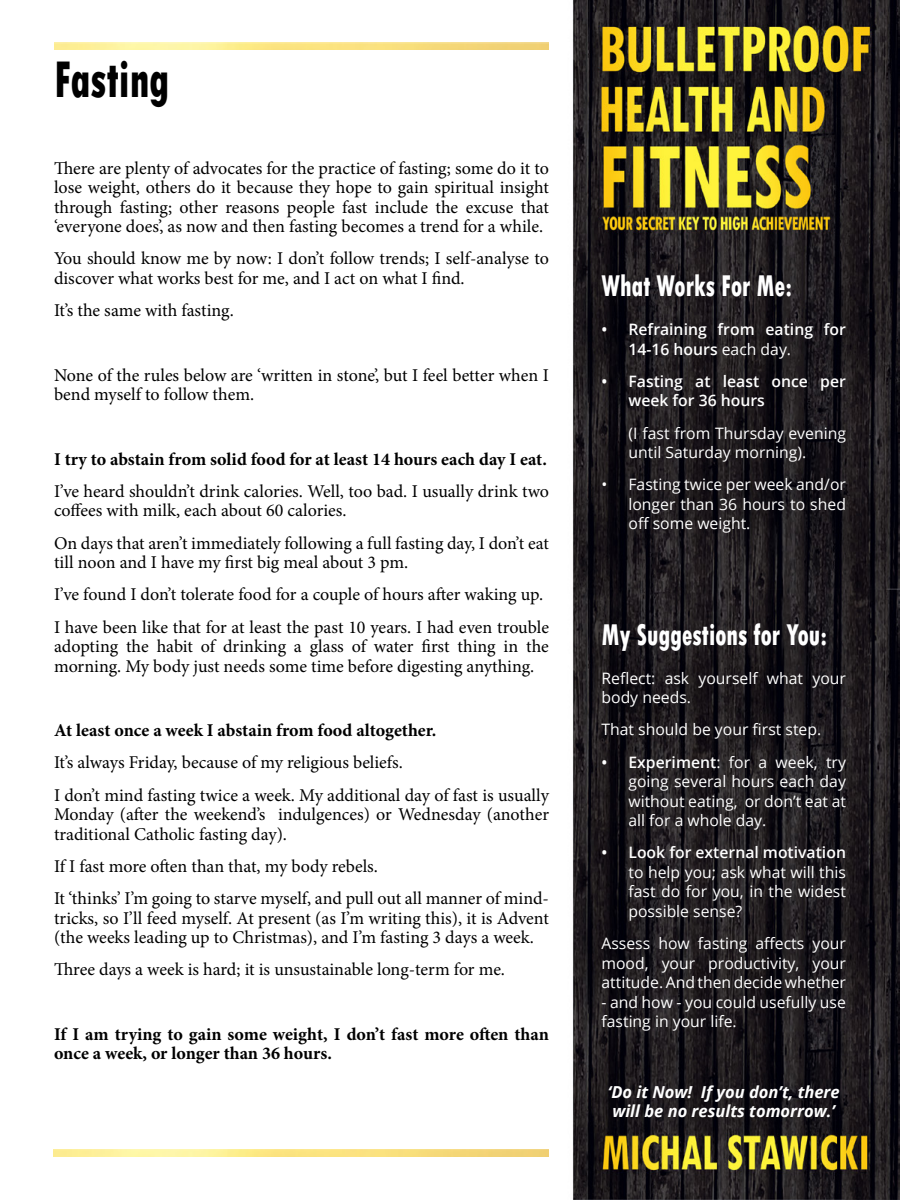
<style>
.page{position:relative;width:900px;height:1200px;background:#fff}
.page>*{position:absolute;margin:0;border:0;box-sizing:border-box;transform-origin:0 0}
.t1{font:800 condensed 54px "Tw Cen";color:#000;scale:.78 1}
.t2{font:800 condensed 31.5px "Tw Cen";color:#fff;scale:.78 1}
.t3{font:18px/19.5px "Minion Pro";letter-spacing:-.005em;color:#000}
.t4{font:700 18px/19.5px "Minion Pro";color:#000}
.t5{font:italic 700 16.5px/19.5px "Open Sans";color:#fff}
.t6{font:15.75px/19.5px "Open Sans";color:#fff;text-align:justify}
.t7{font:600 15.75px/19.5px "Open Sans";color:#fff}
.s1{font-weight:400}
.s2{font-weight:600}
</style>
<div class="page">
<img style="left:53px;top:0;width:847px;height:1200px">
<img style="left:54px;top:1149px;width:495px;height:7px">
<img style="left:54px;top:42px;width:495px;height:8px">
<h1 class="t1" style="left:54px;top:48px;width:150px">Fasting</h1>
<p class="t3" style="left:54px;top:158px;width:497px;text-align:justify">There are plenty of advocates for the practice of fasting; some do it to lose weight, others do it because they hope to gain spiritual insight through fasting; other reasons people fast include the excuse that ‘everyone does’, as now and then fasting becomes a trend for a while.</p>
<p class="t3" style="left:54px;top:249px;width:496px">You should know me by now: I don’t follow trends; I self-analyse to discover what works best for me, and I act on what I find.</p>
<p class="t3" style="left:54px;top:301px;width:181px">It’s the same with fasting.</p>
<p class="t3" style="left:54px;top:365px;width:497px">None of the rules below are ‘written in stone’, but I feel better when I bend myself to follow them.</p>
<p class="t4" style="left:54px;top:449px;width:495px">I try to abstain from solid food for at least 14 hours each day I eat.</p>
<p class="t3" style="left:54px;top:481px;width:497px">I’ve heard shouldn’t drink calories. Well, too bad. I usually drink two coffees with milk, each about 60 calories.</p>
<p class="t3" style="left:54px;top:533px;width:496px">On days that aren’t immediately following a full fasting day, I don’t eat till noon and I have my first big meal about 3 pm.</p>
<p class="t3" style="left:54px;top:579px;width:497px;line-height:32.2px">I’ve found I don’t tolerate food for a couple of hours after waking up.<br>I have been like that for at least the past 10 years. I had even trouble</p>
<p class="t3" style="left:54px;top:637px;width:496px">adopting the habit of drinking a glass of water first thing in the morning. My body just needs some time before digesting anything.</p>
<p class="t4" style="left:54px;top:720px;width:384px">At least once a week I abstain from food altogether.</p>
<p class="t3" style="left:54px;top:747px;width:496px;line-height:32.2px">It’s always Friday, because of my religious beliefs.<br>I don’t mind fasting twice a week. My additional day of fast is usually</p>
<p class="t3" style="left:54px;top:805px;width:497px">Monday (after the weekend’s indulgences) or Wednesday (another traditional Catholic fasting day).</p>
<p class="t3" style="left:54px;top:850px;width:497px;line-height:32.2px">If I fast more often than that, my body rebels.<br>It ‘thinks’ I’m going to starve myself, and pull out all manner of mind-</p>
<p class="t3" style="left:54px;top:908px;width:496px">tricks, so I’ll feed myself. At present (as I’m writing this), it is Advent (the weeks leading up to Christmas), and I’m fasting 3 days a week.</p>
<p class="t3" style="left:54px;top:960px;width:453px">Three days a week is hard; it is unsustainable long-term for me.</p>
<p class="t4" style="left:54px;top:1024px;width:496px">If I am trying to gain some weight, I don’t fast more often than once a week, or longer than 36 hours.</p>
<h2 class="t2" style="left:602px;top:267px;width:246px">What Works For Me:</h2>
<p class="t7" style="left:628px;top:319px;width:219px;text-indent:-27px">• Refraining from eating for<br>14-16 hours <span class="s1">each day.</span></p>
<p class="t7" style="left:628px;top:371px;width:219px;text-indent:-27px">• Fasting at least once per week for 36 hours</p>
<p class="t6" style="left:628px;top:423px;width:219px">(I fast from Thursday evening until Saturday morning).</p>
<p class="t6" style="left:628px;top:475px;width:219px;text-indent:-27px">• Fasting twice per week and/or longer than 36 hours to shed off some weight.</p>
<h2 class="t2" style="left:602px;top:616px;width:291px">My Suggestions for You:</h2>
<p class="t6" style="left:602px;top:668px;width:246px">Reflect: ask yourself what your body needs.</p>
<p class="t6" style="left:602px;top:719px;width:221px">That should be your first step.</p>
<p class="t6" style="left:628px;top:752px;width:219px;text-indent:-27px"><span class="s2">• Experiment</span>: for a week, try going several hours each day without eating, or don’t eat at all for a whole day.</p>
<p class="t7" style="left:602px;top:842px;width:246px">• Look for external motivation</p>
<p class="t6" style="left:628px;top:862px;width:219px">to help you; ask what will this fast do for you, in the widest possible sense?</p>
<p class="t6" style="left:602px;top:933px;width:246px">Assess how fasting affects your mood, your productivity, your attitude. And then decide whether</p>
<p class="t6" style="left:602px;top:992px;width:246px">- and how - you could usefully use fasting in your life.</p>
<p class="t5" style="left:608px;top:1081px;width:233px">‘Do it Now! If you don’t, there will be no results tomorrow.’</p>
</div>
